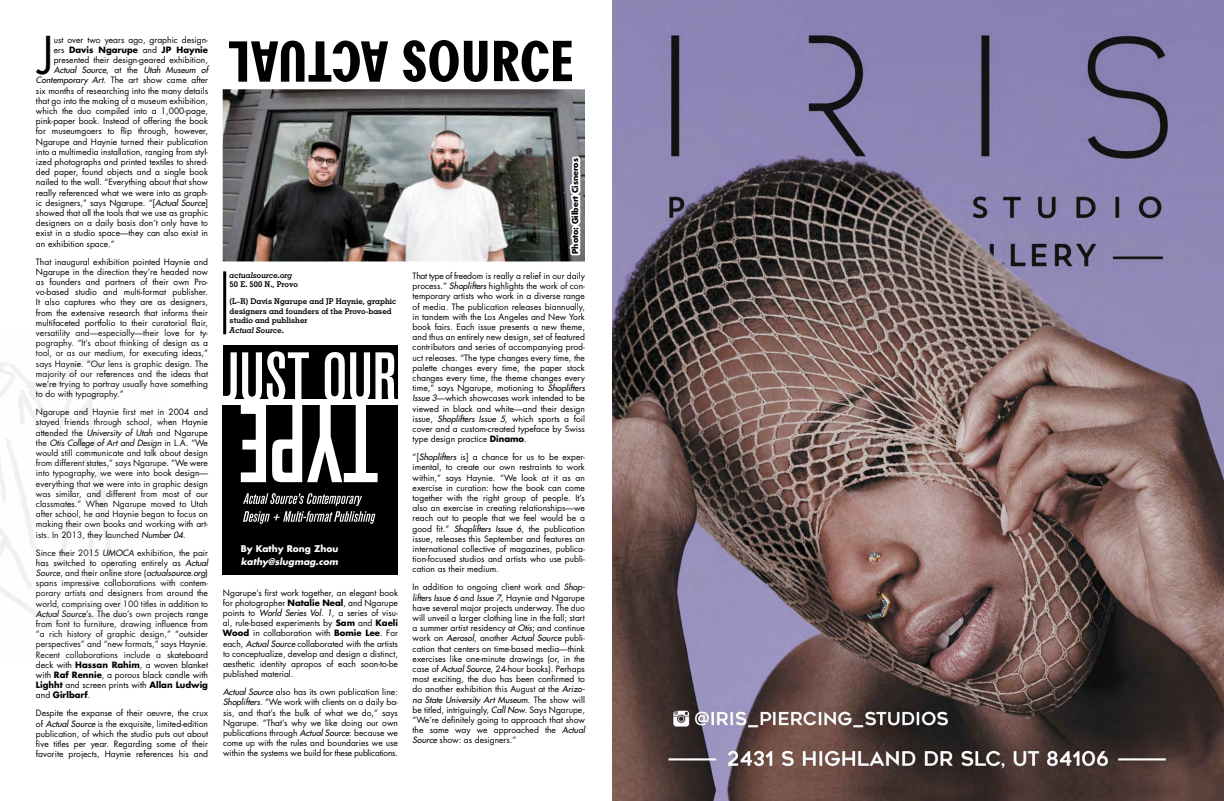
<style>
.page{position:relative;width:1224px;height:801px;background:#fff}
.page>*{position:absolute;margin:0;border:0;box-sizing:border-box;transform-origin:0 0}
.t1{font:46.7px "Futura";color:#000}
.t2{font:italic 700 9px "Futura";letter-spacing:.005em;color:#fff}
.t3{font:700 9px "Futura";letter-spacing:.005em;color:#fff}
.t4{font:8.5px/10.2px "Futura";color:#000;text-align:justify}
.t5{font:italic 8.5px "Futura";color:#000}
.t6{font:700 8.5px "Futura";color:#000}
.t7{font:700 8px/9.6px "Geometric Slab 703 BT";color:#000}
.t8{font:700 8px "Futura";color:#000}
.t9{font:italic 700 8px "Geometric Slab 703 BT";color:#000}
.s1{font-weight:400}
.s2{font-style:normal}
.s3{font-style:italic}
.s4{font-weight:700}
</style>
<div class="page">
<div style="left:223px;top:405px;width:175px;height:169px;background:#000"></div>
<div style="left:223px;top:345px;width:175px;height:54px;background:#000"></div>
<img style="left:223px;top:89px;width:362px;height:172px">
<svg style="left:565px;top:153px;width:20px;height:104px"></svg>
<svg style="left:243px;top:493px;width:132px;height:31px"></svg>
<svg style="left:229px;top:41px;width:159px;height:41px"></svg>
<svg style="left:403px;top:40px;width:84px;height:42px"></svg>
<svg style="left:494px;top:41px;width:78px;height:41px"></svg>
<svg style="left:222px;top:351px;width:173px;height:132px"></svg>
<hr style="left:223px;top:271px;width:3px;height:63px;background:#000">
<img style="left:612px;top:0;width:612px;height:801px">
<h1 class="t1" style="left:39px;top:22px;width:16px">J</h1>
<p class="t4" style="left:54px;top:34px;width:156px">ust over two years ago, graphic design-</p>
<p class="t6" style="left:54px;top:44px;width:156px"><span class="s1">ers</span> Davis Ngarupe <span class="s1">and</span> JP Haynie</p>
<p class="t4" style="left:54px;top:55px;width:156px">presented their design-geared exhibition,</p>
<p class="t5" style="left:54px;top:65px;width:156px">Actual Source<span class="s2">, at the</span> Utah Museum of</p>
<p class="t4" style="left:36px;top:75px;width:174px"><span class="s3">Contemporary Art</span>. The art show came after</p>
<p class="t4" style="left:36px;top:85px;width:174px">six months of researching into the many details</p>
<p class="t4" style="left:36px;top:96px;width:174px">that go into the making of a museum exhibition,</p>
<p class="t4" style="left:36px;top:106px;width:174px">which the duo compiled into a 1,000-page,</p>
<p class="t4" style="left:36px;top:116px;width:174px">pink-paper book. Instead of offering the book</p>
<p class="t4" style="left:36px;top:126px;width:174px">for museumgoers to flip through, however,</p>
<p class="t4" style="left:36px;top:136px;width:174px">Ngarupe and Haynie turned their publication</p>
<p class="t4" style="left:36px;top:147px;width:174px">into a multimedia installation, ranging from styl-</p>
<p class="t4" style="left:36px;top:157px;width:174px">ized photographs and printed textiles to shred-</p>
<p class="t4" style="left:36px;top:167px;width:174px">ded paper, found objects and a single book</p>
<p class="t4" style="left:36px;top:177px;width:174px">nailed to the wall. “Everything about that show</p>
<p class="t4" style="left:36px;top:187px;width:174px">really referenced what we were into as graph-</p>
<p class="t4" style="left:36px;top:198px;width:174px">ic designers,” says Ngarupe. “[<span class="s3">Actual Source</span>]</p>
<p class="t4" style="left:36px;top:208px;width:174px">showed that all the tools that we use as graphic</p>
<p class="t4" style="left:36px;top:218px;width:174px">designers on a daily basis don’t only have to</p>
<p class="t4" style="left:36px;top:228px;width:174px">exist in a studio space—they can also exist in</p>
<p class="t4" style="left:36px;top:238px;width:80px">an exhibition space.”</p>
<p class="t4" style="left:36px;top:256px;width:174px">That inaugural exhibition pointed Haynie and Ngarupe in the direction they’re headed now as founders and partners of their own Pro&shy;vo-based studio and multi-format publisher.<br>It also captures who they are as designers, from the extensive research that informs their multifaceted portfolio to their curatorial flair, versatility and—especially—their love for ty&shy;pography. “It’s about thinking of design as a tool, or as our medium, for executing ideas,” says Haynie. “Our lens is graphic design. The majority of our references and the ideas that we’re trying to portray usually have something to do with typography.”</p>
<p class="t4" style="left:36px;top:407px;width:174px">Ngarupe and Haynie first met in 2004 and stayed friends through school, when Haynie attended the <span class="s3">University of Utah</span> and Ngarupe the <span class="s3">Otis College of Art and Design</span> in L.A. “We would still communicate and talk about design from different states,” says Ngarupe. “We were into typography, we were into book design— everything that we were into in graphic design was similar, and different from most of our classmates.” When Ngarupe moved to Utah after school, he and Haynie began to focus on making their own books and working with art&shy;ists. In 2013, they launched <span class="s3">Number 04</span>.</p>
<p class="t4" style="left:36px;top:547px;width:174px">Since their 2015 <span class="s3">UMOCA</span> exhibition, the pair has switched to operating entirely as <span class="s3">Actual Source</span>, and their online store (<span class="s3">actualsource.org</span>) spans impressive collaborations with contem&shy;porary artists and designers from around the world, comprising over 100 titles in addition to <span class="s3">Actual Source</span>’s. The duo’s own projects range from font to furniture, drawing influence from “a rich history of graphic design,” “outsider perspectives” and “new formats,” says Haynie.<br>Recent collaborations include a skateboard deck with <span class="s4">Hassan Rahim</span>, a woven blanket with <span class="s4">Raf Rennie</span>, a porous black candle with <span class="s4">Lighht</span> and screen prints with <span class="s4">Allan Ludwig </span>and <span class="s4">Girlbarf</span>.</p>
<p class="t4" style="left:36px;top:708px;width:174px">Despite the expanse of their oeuvre, the crux of <span class="s3">Actual Source</span> is the exquisite, limited-edition publication, of which the studio puts out about five titles per year. Regarding some of their favorite projects, Haynie references his and</p>
<p class="t9" style="left:230px;top:270px;width:64px">actualsource.org</p>
<p class="t7" style="left:230px;top:276px;width:168px;line-height:17px">50 E. 500 N., Provo<br>(L–R) Davis Ngarupe and JP Haynie, graphic</p>
<p class="t7" style="left:230px;top:306px;width:164px">designers and founders of the Provo-based studio and publisher<br><span class="s3">Actual Source</span>.</p>
<p class="t3" style="left:241px;top:542px;width:99px">By Kathy Rong Zhou</p>
<p class="t2" style="left:241px;top:555px;width:99px">kathy@slugmag.com</p>
<p class="t4" style="left:223px;top:587px;width:177px">Ngarupe’s first work together, an elegant book for photographer <span class="s4">Natalie Neal</span>, and Ngarupe points to <span class="s3">World Series Vol. 1</span>, a series of visu&shy;al, rule-based experiments by <span class="s4">Sam</span> and <span class="s4">Kaeli Wood</span> in collaboration with <span class="s4">Bomie Lee</span>. For each, <span class="s3">Actual Source</span> collaborated with the artists to conceptualize, develop and design a distinct, aesthetic identity apropos of each soon-to-be published material.</p>
<p class="t4" style="left:223px;top:687px;width:177px"><span class="s3">Actual Source</span> also has its own publication line:<br><span class="s3">Shoplifters</span>. “We work with clients on a daily ba&shy;sis, and that’s the bulk of what we do,” says Ngarupe. “That’s why we like doing our own publications through <span class="s3">Actual Source</span>: because we come up with the rules and boundaries we use within the systems we build for these publications.</p>
<p class="t8" style="left:570px;top:254px;width:97px;rotate:-90deg">Photo: Gilbert Cisneros</p>
<p class="t4" style="left:413px;top:271px;width:174px">That type of freedom is really a relief in our daily process.” <span class="s3">Shoplifters</span> highlights the work of con&shy;temporary artists who work in a diverse range of media. The publication releases biannually, in tandem with the Los Angeles and New York book fairs. Each issue presents a new theme, and thus an entirely new design, set of featured contributors and series of accompanying prod&shy;uct releases. “The type changes every time, the palette changes every time, the paper stock changes every time, the theme changes every time,” says Ngarupe, motioning to <span class="s3">Shoplifters Issue 3</span>—which showcases work intended to be viewed in black and white—and their design issue, <span class="s3">Shoplifters Issue 5</span>, which sports a foil cover and a custom-created typeface by Swiss type design practice <span class="s4">Dinamo</span>.</p>
<p class="t4" style="left:413px;top:452px;width:174px">“[<span class="s3">Shoplifters</span> is] a chance for us to be exper&shy;imental, to create our own restraints to work within,” says Haynie. “We look at it as an exercise in curation: how the book can come together with the right group of people. It’s also an exercise in creating relationships—we reach out to people that we feel would be a good fit.” <span class="s3">Shoplifters Issue 6</span>, the publication issue, releases this September and features an international collective of magazines, publica&shy;tion-focused studios and artists who use publi&shy;cation as their medium.</p>
<p class="t4" style="left:413px;top:582px;width:174px">In addition to ongoing client work and <span class="s3">Shop&shy;lifters Issue 6</span> and <span class="s3">Issue 7</span>, Haynie and Ngarupe have several major projects underway. The duo will unveil a larger clothing line in the fall; start a summer artist residency at <span class="s3">Otis</span>; and continue work on <span class="s3">Aerosol</span>, another <span class="s3">Actual Source</span> publi&shy;cation that centers on time-based media—think exercises like one-minute drawings (or, in the case of <span class="s3">Actual Source</span>, 24-hour books). Perhaps most exciting, the duo has been confirmed to do another exhibition this August at the <span class="s3">Arizo&shy;na State University Art Museum</span>. The show will be titled, intriguingly, <span class="s3">Call Now</span>. Says Ngarupe, “We’re definitely going to approach that show the same way we approached the <span class="s3">Actual Source</span> show: as designers.”</p>
</div>
